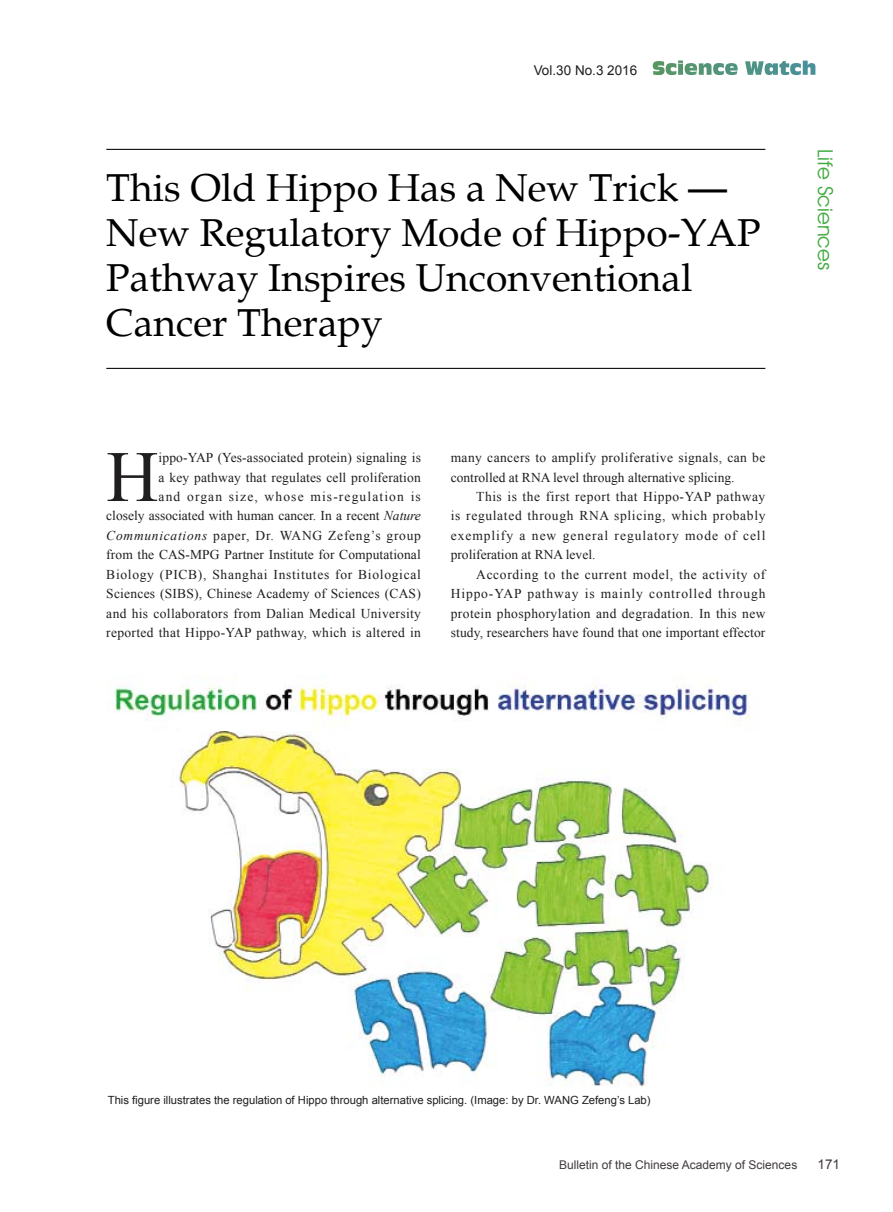
<style>
.page{position:relative;width:893px;height:1212px;background:#fff}
.page>*{position:absolute;margin:0;border:0;box-sizing:border-box;transform-origin:0 0}
.t1{font:72.45px "Times New Roman";color:#201e1e}
.t2{font:39px/45px "Palatino";color:#000}
.t3{font:21px "Avant Garde IT Cby BT";color:#41ab40}
.t4{font:13.5px/19.5px "Times New Roman";letter-spacing:.015em;color:#201e1e;text-align:justify}
.t5{font:13.5px "Arial";color:#201e1e}
.t6{font:13.5px "Arial";color:#3f3b3a}
.t7{font:12px "Arial";color:#3f3b3a}
.t8{font:11.25px "Arial";color:#201e1e}
.s1{font-family:"Antique Olive Compact";font-size:18px;color:#fff}
.s2{font-style:italic}
</style>
<div class="page">
<hr style="left:106px;top:149px;width:659px;height:1px;background:#000">
<hr style="left:106px;top:368px;width:659px;height:1px;background:#000">
<img style="left:114px;top:675px;width:636px;height:412px">
<p class="t5" style="left:534px;top:61px;width:284px">Vol.30 No.3 2016 <span class="s1">Science Watch</span></p>
<h2 class="t2" style="left:106px;top:166px;width:656px">This Old Hippo Has a New Trick —<br>New Regulatory Mode of Hippo-YAP<br>Pathway Inspires Unconventional<br>Cancer Therapy</h2>
<p class="t4" style="left:106px;top:447px;width:316px;text-align:right">ippo-YAP (Yes-associated protein) signaling is<br>a key pathway that regulates cell proliferation<br>and organ size, whose mis-regulation is<br>closely associated with human cancer. In a recent <span class="s2">Nature Communications</span> paper, Dr. WANG Zefeng’s group from the CAS-MPG Partner Institute for Computational Biology (PICB), Shanghai Institutes for Biological Sciences (SIBS), Chinese Academy of Sciences (CAS) and his collaborators from Dalian Medical University reported that Hippo-YAP pathway, which is altered in</p>
<h1 class="t1" style="left:106px;top:428px;width:54px">H</h1>
<p class="t4" style="left:451px;top:447px;width:316px">many cancers to amplify proliferative signals, can be controlled at RNA level through alternative splicing.</p>
<p class="t4" style="left:451px;top:486px;width:316px;text-indent:26px">This is the first report that Hippo-YAP pathway is regulated through RNA splicing, which probably exemplify a new general regulatory mode of cell proliferation at RNA level.</p>
<p class="t4" style="left:451px;top:564px;width:316px;text-indent:26px">According to the current model, the activity of Hippo-YAP pathway is mainly controlled through protein phosphorylation and degradation. In this new study, researchers have found that one important effector</p>
<h3 class="t3" style="left:838px;top:149px;width:123px;rotate:90deg">Life Sciences</h3>
<p class="t8" style="left:108px;top:1092px;width:544px">This figure illustrates the regulation of Hippo through alternative splicing. (Image: by Dr. WANG Zefeng’s Lab)</p>
<p class="t7" style="left:559px;top:1157px;width:240px">Bulletin of the Chinese Academy of Sciences</p>
<p class="t6" style="left:817px;top:1156px;width:24px">171</p>
</div>
